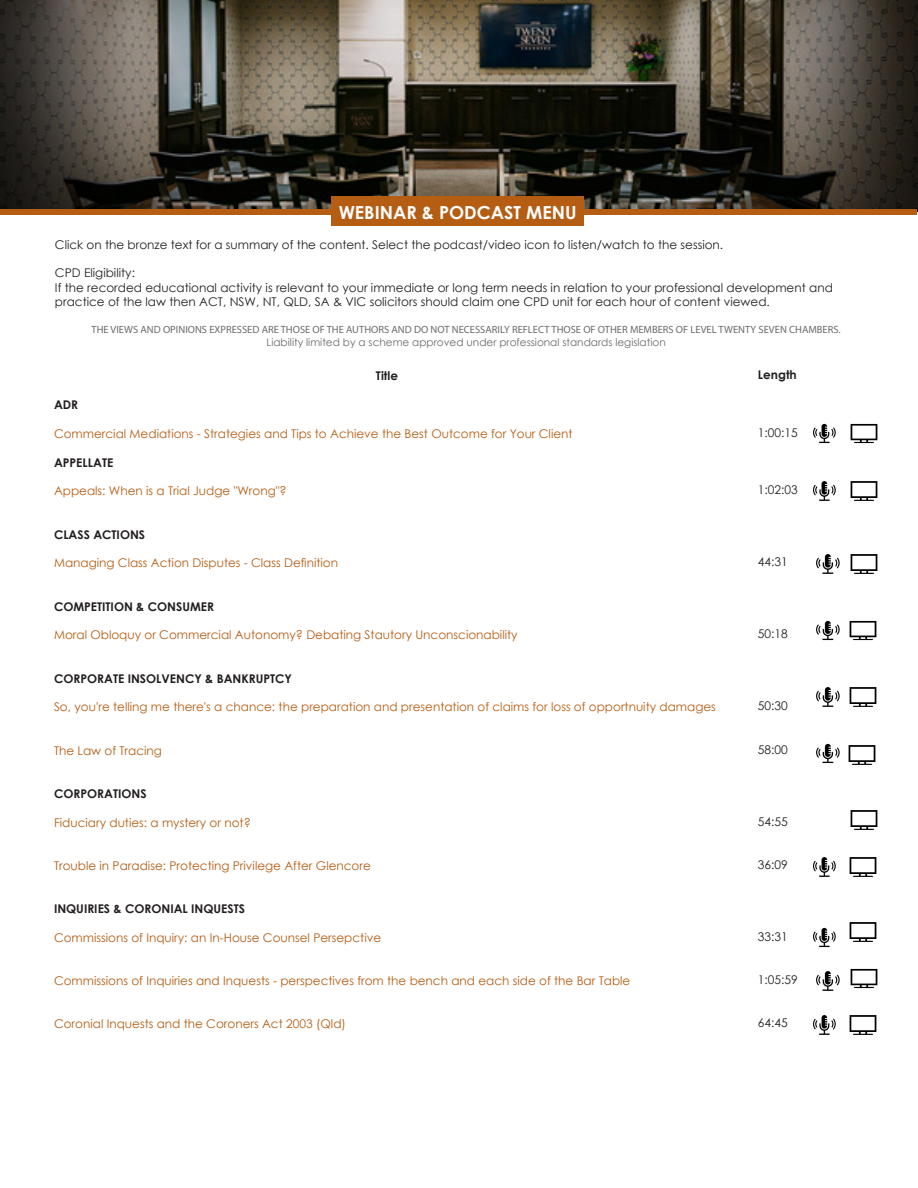
<style>
.page{position:relative;width:918px;height:1188px;background:#fff}
.page>*{position:absolute;margin:0;border:0;box-sizing:border-box;transform-origin:0 0}
.t1{font:700 18px "Century Gothic";color:#fff}
.t2{font:12px "Century Gothic";color:#b55d13}
.t3{font:12px/14.4px "Century Gothic";color:#231f20}
.t4{font:700 12px "Century Gothic";color:#231f20}
.t5{font:10.5px "Myriad Pro";color:#6b6b6e}
.t6{font:10.5px "Century Gothic";color:#6b6b6e}
</style>
<div class="page">
<img style="left:0;top:0;width:918px;height:211px">
<div style="left:0;top:210px;width:916px;height:5px;background:#b55d13"></div>
<div style="left:331px;top:196px;width:253px;height:30px;background:#b55d13"></div>
<img style="left:816px;top:687px;width:24px;height:20px">
<img style="left:850px;top:687px;width:26px;height:20px">
<img style="left:816px;top:554px;width:24px;height:20px">
<img style="left:851px;top:554px;width:26px;height:20px">
<img style="left:850px;top:620px;width:26px;height:21px">
<img style="left:816px;top:971px;width:24px;height:20px">
<img style="left:813px;top:1015px;width:23px;height:20px">
<img style="left:851px;top:810px;width:26px;height:20px">
<img style="left:851px;top:968px;width:27px;height:21px">
<img style="left:850px;top:1015px;width:26px;height:20px">
<img style="left:813px;top:857px;width:23px;height:20px">
<img style="left:850px;top:857px;width:26px;height:20px">
<img style="left:813px;top:927px;width:23px;height:21px">
<img style="left:850px;top:922px;width:26px;height:20px">
<img style="left:813px;top:481px;width:23px;height:20px">
<img style="left:851px;top:481px;width:26px;height:20px">
<img style="left:813px;top:423px;width:23px;height:21px">
<img style="left:851px;top:423px;width:27px;height:21px">
<img style="left:816px;top:620px;width:24px;height:21px">
<img style="left:816px;top:743px;width:24px;height:21px">
<img style="left:849px;top:745px;width:26px;height:20px">
<p class="t1" style="left:339px;top:199px;width:239px">WEBINAR &amp; PODCAST MENU</p>
<p class="t3" style="left:55px;top:237px;width:670px">Click on the bronze text for a summary of the content. Select the podcast/video icon to listen/watch to the session.</p>
<p class="t3" style="left:55px;top:266px;width:82px">CPD Eligibility:</p>
<p class="t3" style="left:55px;top:280px;width:779px">If the recorded educational activity is relevant to your immediate or long term needs in relation to your professional development and practice of the law then ACT, NSW, NT, QLD, SA &amp; VIC solicitors should claim one CPD unit for each hour of content viewed.</p>
<p class="t5" style="left:92px;top:323px;width:751px">THE VIEWS AND OPINIONS EXPRESSED ARE THOSE OF THE AUTHORS AND DO NOT NECESSARILY REFLECT THOSE OF OTHER MEMBERS OF LEVEL TWENTY SEVEN CHAMBERS.</p>
<p class="t6" style="left:267px;top:335px;width:401px">Liability limited by a scheme approved under professional standards legislation</p>
<p class="t4" style="left:376px;top:367px;width:24px">Title</p>
<p class="t4" style="left:54px;top:396px;width:26px">ADR</p>
<p class="t2" style="left:54px;top:425px;width:520px">Commercial Mediations - Strategies and Tips to Achieve the Best Outcome for Your Client</p>
<p class="t4" style="left:54px;top:453px;width:61px">APPELLATE</p>
<p class="t2" style="left:54px;top:483px;width:234px">Appeals: When is a Trial Judge "Wrong"?</p>
<p class="t4" style="left:54px;top:525px;width:93px">CLASS ACTIONS</p>
<p class="t2" style="left:54px;top:555px;width:286px">Managing Class Action Disputes - Class Definition</p>
<p class="t4" style="left:54px;top:597px;width:162px">COMPETITION &amp; CONSUMER</p>
<p class="t2" style="left:54px;top:627px;width:465px">Moral Obloquy or Commercial Autonomy? Debating Stautory Unconscionability</p>
<p class="t4" style="left:54px;top:669px;width:240px">CORPORATE INSOLVENCY &amp; BANKRUPTCY</p>
<p class="t2" style="left:54px;top:699px;width:663px">So, you're telling me there's a chance: the preparation and presentation of claims for loss of opportnuity damages</p>
<p class="t2" style="left:54px;top:742px;width:110px">The Law of Tracing</p>
<p class="t4" style="left:54px;top:784px;width:94px">CORPORATIONS</p>
<p class="t2" style="left:54px;top:814px;width:198px">Fiduciary duties: a mystery or not?</p>
<p class="t2" style="left:54px;top:857px;width:318px">Trouble in Paradise: Protecting Privilege After Glencore</p>
<p class="t4" style="left:54px;top:900px;width:193px">INQUIRIES &amp; CORONIAL INQUESTS</p>
<p class="t2" style="left:54px;top:929px;width:329px">Commissions of Inquiry: an In-House Counsel Persepctive</p>
<p class="t2" style="left:54px;top:972px;width:578px">Commissions of Inquiries and Inquests - perspectives from the bench and each side of the Bar Table</p>
<p class="t2" style="left:54px;top:1015px;width:293px">Coronial Inquests and the Coroners Act 2003 (Qld)</p>
<p class="t4" style="left:758px;top:366px;width:40px">Length</p>
<p class="t3" style="left:758px;top:425px;width:41px">1:00:15</p>
<p class="t3" style="left:758px;top:483px;width:41px">1:02:03</p>
<p class="t3" style="left:758px;top:555px;width:31px">44:31</p>
<p class="t3" style="left:758px;top:627px;width:31px">50:18</p>
<p class="t3" style="left:758px;top:699px;width:31px">50:30</p>
<p class="t3" style="left:758px;top:742px;width:31px">58:00</p>
<p class="t3" style="left:758px;top:814px;width:31px">54:55</p>
<p class="t3" style="left:758px;top:857px;width:31px">36:09</p>
<p class="t3" style="left:758px;top:929px;width:31px">33:31</p>
<p class="t3" style="left:758px;top:972px;width:41px">1:05:59</p>
<p class="t3" style="left:758px;top:1015px;width:31px">64:45</p>
</div>
